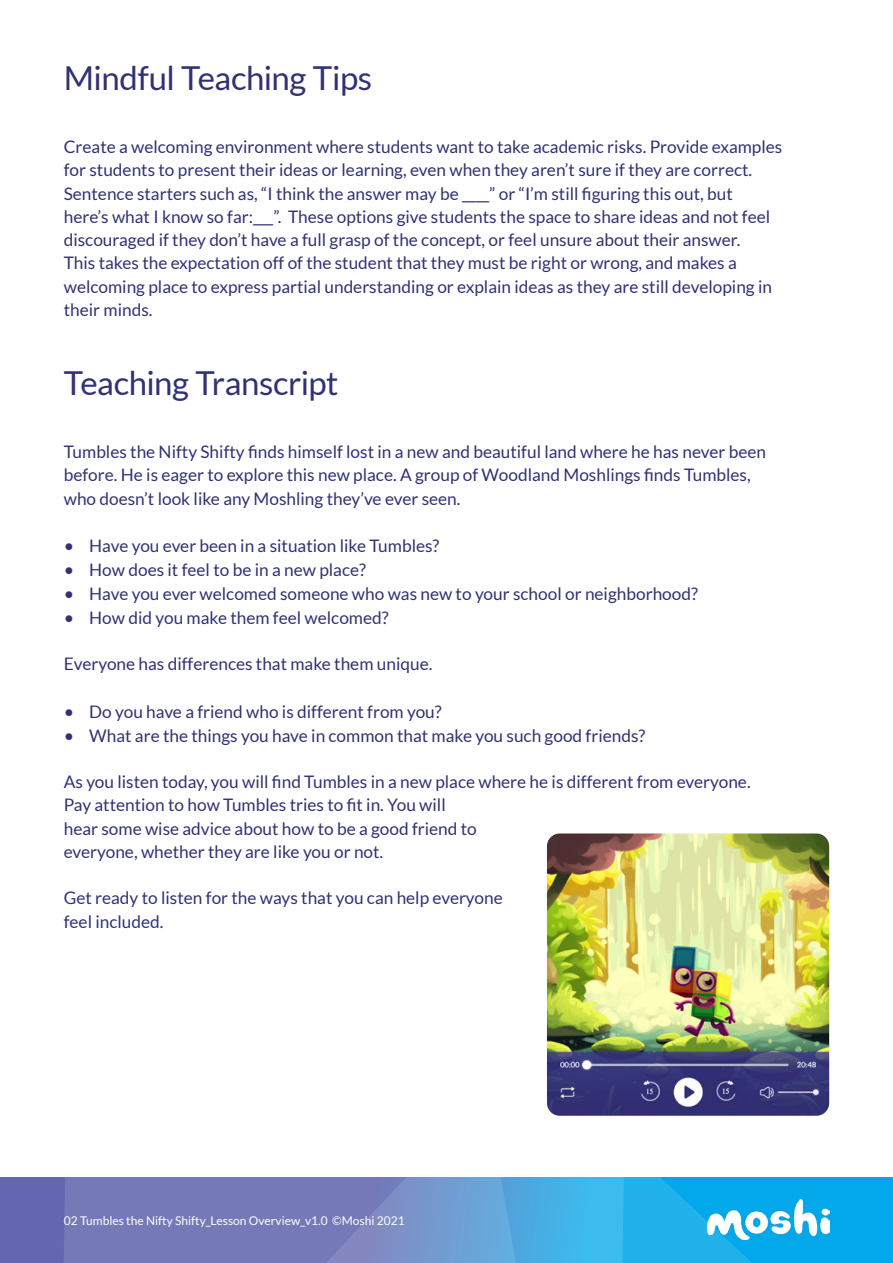
<style>
.page{position:relative;width:893px;height:1263px;background:#fff}
.page>*{position:absolute;margin:0;border:0;box-sizing:border-box;transform-origin:0 0}
.t1{font:33px "Lato";letter-spacing:-.015em;color:#313175}
.t2{font:17.25px/23.2px "Lato";color:#313175}
.t3{font:12px "Lato";color:#fff}
.s1{font-size:18px}
</style>
<div class="page">
<img style="left:547px;top:833px;width:282px;height:283px">
<div style="left:0;top:1178px;width:893px;height:85px;background:#03a8ea"></div>
<svg style="left:554px;top:1178px;width:276px;height:85px"></svg>
<svg style="left:0;top:1178px;width:554px;height:85px;background:#6f83c0"></svg>
<img style="left:708px;top:1199px;width:121px;height:40px">
<h1 class="t1" style="left:64px;top:60px;width:310px">Mindful Teaching Tips</h1>
<p class="t2" style="left:64px;top:135px;width:720px">Create a welcoming environment where students want to take academic risks. Provide examples for students to present their ideas or learning, even when they aren’t sure if they are correct.<br>Sentence starters such as, “I think the answer may be ____” or “I’m still figuring this out, but<br>here’s what I know so far:___”. These options give students the space to share ideas and not feel discouraged if they don’t have a full grasp of the concept, or feel unsure about their answer.<br>This takes the expectation off of the student that they must be right or wrong, and makes a welcoming place to express partial understanding or explain ideas as they are still developing in their minds.</p>
<h1 class="t1" style="left:64px;top:365px;width:276px">Teaching Transcript</h1>
<p class="t2" style="left:64px;top:440px;width:704px">Tumbles the Nifty Shifty finds himself lost in a new and beautiful land where he has never been before. He is eager to explore this new place. A group of Woodland Moshlings finds Tumbles, who doesn’t look like any Moshling they’ve ever seen.</p>
<p class="t2" style="left:64px;top:534px;width:377px"><span class="s1">•</span> Have you ever been in a situation like Tumbles?</p>
<p class="t2" style="left:64px;top:558px;width:304px"><span class="s1">•</span> How does it feel to be in a new place?</p>
<p class="t2" style="left:64px;top:582px;width:636px"><span class="s1">•</span> Have you ever welcomed someone who was new to your school or neighborhood?</p>
<p class="t2" style="left:64px;top:606px;width:326px"><span class="s1">•</span> How did you make them feel welcomed?</p>
<p class="t2" style="left:64px;top:652px;width:370px">Everyone has differences that make them unique.</p>
<p class="t2" style="left:64px;top:700px;width:379px"><span class="s1">•</span> Do you have a friend who is different from you?</p>
<p class="t2" style="left:64px;top:724px;width:583px"><span class="s1">•</span> What are the things you have in common that make you such good friends?</p>
<p class="t2" style="left:64px;top:770px;width:688px">As you listen today, you will find Tumbles in a new place where he is different from everyone.<br>Pay attention to how Tumbles tries to fit in. You will<br>hear some wise advice about how to be a good friend to<br>everyone, whether they are like you or not.</p>
<p class="t2" style="left:64px;top:886px;width:440px">Get ready to listen for the ways that you can help everyone feel included.</p>
<p class="t3" style="left:80px;top:1214px;width:331px">LL ShiShi’s Soothing Anxiety Shrinker LessonPlan ©Moshi 2021</p>
<p class="t3" style="left:64px;top:1214px;width:342px">02 Tumbles the Nifty Shifty_Lesson Overview_v1.0 ©Moshi 2021</p>
</div>
